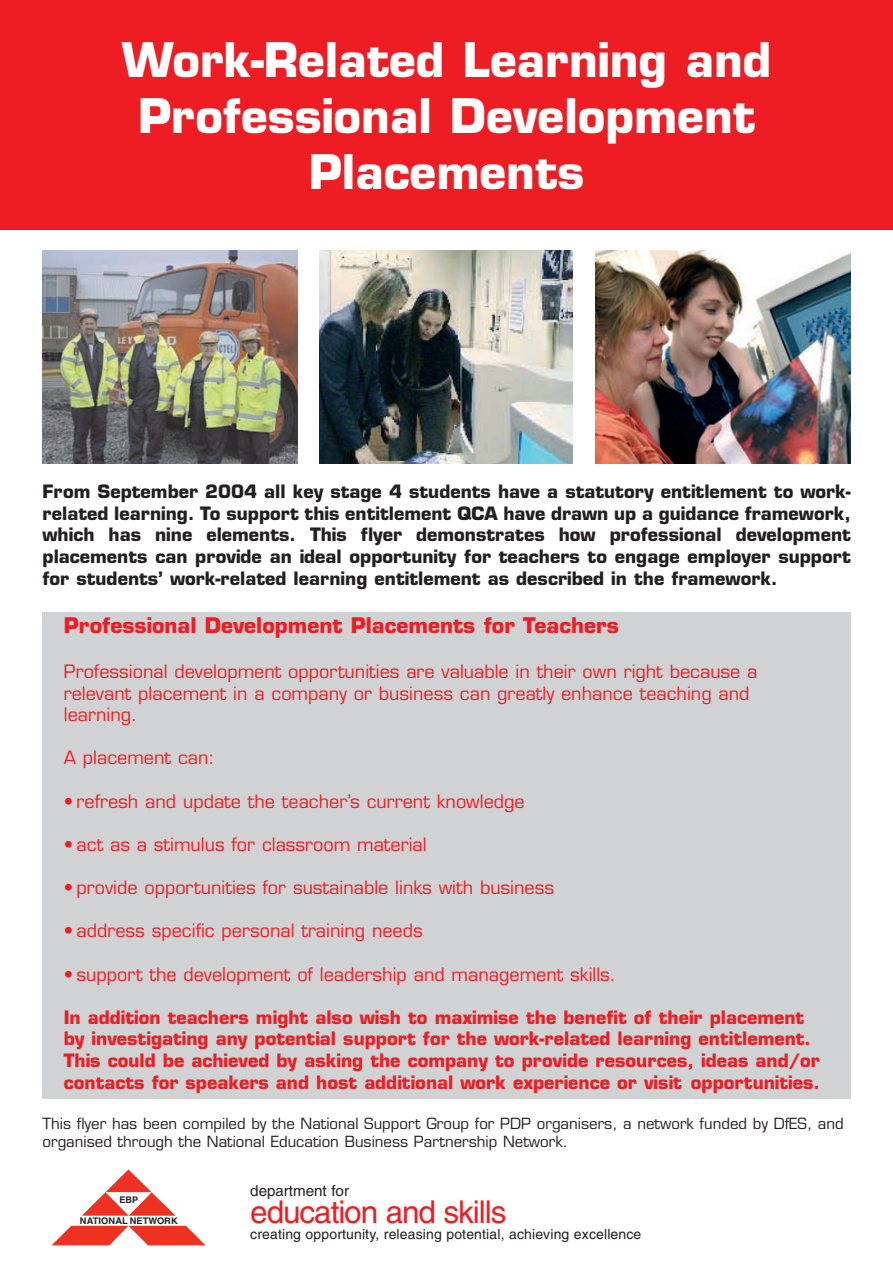
<style>
.page{position:relative;width:893px;height:1262px;background:#fff}
.page>*{position:absolute;margin:0;border:0;box-sizing:border-box;transform-origin:0 0}
.t1{font:700 46.5px/55.8px "Eurostile";color:#fff;text-align:center}
.t2{font:31.5px "Helvetica";letter-spacing:-.035em;color:#ee1d23}
.t3{font:700 21px "Eurostile";color:#ee1d23}
.t4{font:18px/21.6px "Eurostile";color:#ee1d23}
.t5{font:700 18px/21.6px "Eurostile";color:#231f20;text-align:justify}
.t6{font:700 18px/21.6px "Eurostile";color:#ee1d23}
.t7{font:15.15px "Helvetica";color:#231f20}
.t8{font:15px/18px "Eurostile";color:#231f20}
.t9{font:13.95px "Helvetica";letter-spacing:.01em;color:#231f20}
.t10{font:700 9.15px "Helvetica";color:#231f20}
</style>
<div class="page">
<div style="left:1px;top:0;width:891px;height:230px;background:#ee1d23"></div>
<svg style="left:51px;top:1169px;width:155px;height:77px"></svg>
<div style="left:43px;top:612px;width:807px;height:486px;background:#d1d2d4"></div>
<img style="left:43px;top:251px;width:255px;height:212px">
<img style="left:319px;top:251px;width:253px;height:212px">
<img style="left:595px;top:251px;width:255px;height:212px">
<h1 class="t1" style="left:122px;top:37px;width:650px">Work-Related Learning and<br>Professional Development<br>Placements</h1>
<p class="t5" style="left:43px;top:482px;width:809px">From September 2004 all key stage 4 students have a statutory entitlement to work&shy;related learning. To support this entitlement QCA have drawn up a guidance framework, which has nine elements. This flyer demonstrates how professional development placements can provide an ideal opportunity for teachers to engage employer support for students’ work-related learning entitlement as described in the framework.</p>
<p class="t3" style="left:64px;top:617px;width:556px">Professional Development Placements for Teachers</p>
<p class="t4" style="left:64px;top:662px;width:695px">Professional development opportunities are valuable in their own right because a relevant placement in a company or business can greatly enhance teaching and learning.</p>
<p class="t4" style="left:64px;top:749px;width:152px">A placement can:</p>
<p class="t4" style="left:64px;top:792px;width:462px">• refresh and update the teacher’s current knowledge</p>
<p class="t4" style="left:64px;top:835px;width:364px">• act as a stimulus for classroom material</p>
<p class="t4" style="left:64px;top:878px;width:492px">• provide opportunities for sustainable links with business</p>
<p class="t4" style="left:64px;top:921px;width:360px">• address specific personal training needs</p>
<p class="t4" style="left:64px;top:965px;width:554px">• support the development of leadership and management skills.</p>
<p class="t6" style="left:64px;top:1008px;width:757px">In addition teachers might also wish to maximise the benefit of their placement by investigating any potential support for the work-related learning entitlement.<br>This could be achieved by asking the company to provide resources, ideas and/or contacts for speakers and host additional work experience or visit opportunities.</p>
<p class="t8" style="left:43px;top:1116px;width:802px">This flyer has been compiled by the National Support Group for PDP organisers, a network funded by DfES, and organised through the National Education Business Partnership Network.</p>
<p class="t10" style="left:119px;top:1196px;width:20px">EBP</p>
<p class="t10" style="left:80px;top:1217px;width:99px">NATIONAL NETWORK</p>
<p class="t7" style="left:250px;top:1184px;width:100px">department for</p>
<h2 class="t2" style="left:250px;top:1200px;width:258px">education and skills</h2>
<p class="t9" style="left:250px;top:1228px;width:392px">creating opportunity, releasing potential, achieving excellence</p>
</div>
